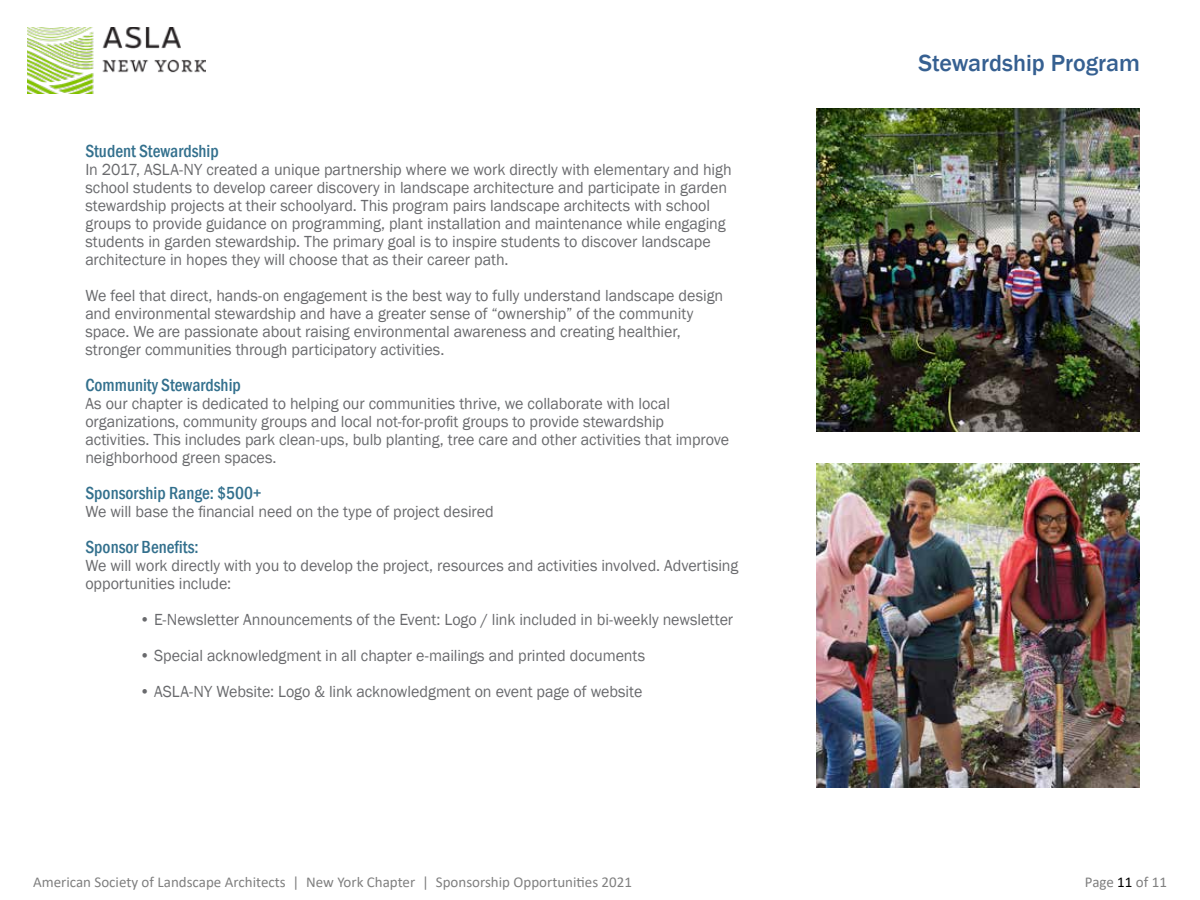
<style>
.page{position:relative;width:1200px;height:900px;background:#fff}
.page>*{position:absolute;margin:0;border:0;box-sizing:border-box;transform-origin:0 0}
.t1{font:500 24px "Franklin Gothic";color:#366091}
.t2{font:500 condensed 18px "Franklin Gothic";color:#33708d}
.t3{font:16.5px/18px "Franklin Gothic";letter-spacing:-.005em;color:#696a6d}
.t4{font:15px "Calibri";color:#808080}
.s1{color:#000}
</style>
<div class="page">
<img style="left:816px;top:464px;width:324px;height:324px">
<img style="left:816px;top:108px;width:324px;height:324px">
<img style="left:27px;top:27px;width:178px;height:66px">
<p class="t2" style="left:85px;top:139px;width:135px">Student Stewardship</p>
<p class="t3" style="left:85px;top:161px;width:648px">In 2017, ASLA-NY created a unique partnership where we work directly with elementary and high school students to develop career discovery in landscape architecture and participate in garden stewardship projects at their schoolyard. This program pairs landscape architects with school groups to provide guidance on programming, plant installation and maintenance while engaging students in garden stewardship. The primary goal is to inspire students to discover landscape architecture in hopes they will choose that as their career path.</p>
<p class="t3" style="left:85px;top:287px;width:639px">We feel that direct, hands-on engagement is the best way to fully understand landscape design and environmental stewardship and have a greater sense of “ownership” of the community space. We are passionate about raising environmental awareness and creating healthier, stronger communities through participatory activities.</p>
<p class="t2" style="left:85px;top:373px;width:157px">Community Stewardship</p>
<p class="t3" style="left:85px;top:395px;width:645px">As our chapter is dedicated to helping our communities thrive, we collaborate with local organizations, community groups and local not-for-profit groups to provide stewardship activities. This includes park clean-ups, bulb planting, tree care and other activities that improve neighborhood green spaces.</p>
<p class="t2" style="left:85px;top:481px;width:178px">Sponsorship Range: $500+</p>
<p class="t3" style="left:85px;top:503px;width:410px">We will base the financial need on the type of project desired</p>
<p class="t2" style="left:85px;top:535px;width:115px">Sponsor Benefits:</p>
<p class="t3" style="left:85px;top:557px;width:654px">We will work directly with you to develop the project, resources and activities involved. Advertising opportunities include:</p>
<p class="t3" style="left:139px;top:611px;width:595px">• E-Newsletter Announcements of the Event: Logo / link included in bi-weekly newsletter</p>
<p class="t3" style="left:139px;top:647px;width:507px">• Special acknowledgment in all chapter e-mailings and printed documents</p>
<p class="t3" style="left:139px;top:683px;width:505px">• ASLA-NY Website: Logo &amp; link acknowledgment on event page of website</p>
<h1 class="t1" style="left:918px;top:48px;width:223px">Stewardship Program</h1>
<p class="t4" style="left:33px;top:871px;width:601px">American Society of Landscape Architects | New York Chapter | Sponsorship Opportunities 2021</p>
<p class="t4" style="left:1085px;top:871px;width:84px">Page <span class="s1">11</span> of 11</p>
</div>
